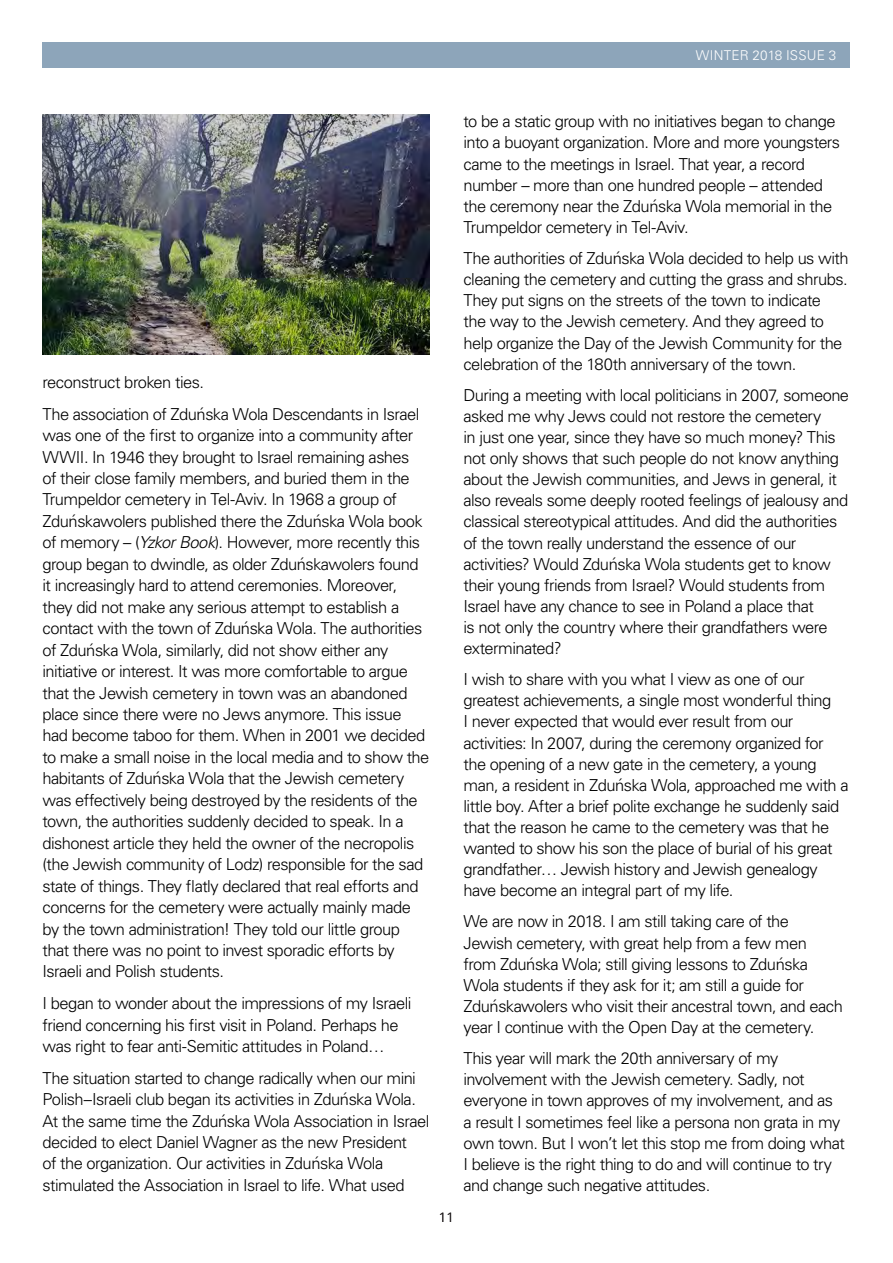
<style>
.page{position:relative;width:893px;height:1263px;background:#fff}
.page>*{position:absolute;margin:0;border:0;box-sizing:border-box;transform-origin:0 0}
.t1{font:300 16.5px/21.1px "Univers CE";letter-spacing:-.035em;color:#000}
.t2{font:300 13.5px "Univers CE";letter-spacing:.01em;color:#fff}
.t3{font:300 13.5px "Univers CE";color:#231f20}
.s1{font-family:"Univers";font-style:italic}
</style>
<div class="page">
<div style="left:43px;top:43px;width:807px;height:25px;background:#8da5ba"></div>
<img style="left:43px;top:115px;width:386px;height:239px">
<p class="t2" style="left:696px;top:48px;width:142px">WINTER 2018 ISSUE 3</p>
<p class="t1" style="left:43px;top:372px;width:163px">reconstruct broken ties.</p>
<p class="t1" style="left:43px;top:403px;width:388px">The association of Zduńska Wola Descendants in Israel was one of the first to organize into a community after WWII. In 1946 they brought to Israel remaining ashes<br>of their close family members, and buried them in the Trumpeldor cemetery in Tel-Aviv. In 1968 a group of Zduńskawolers published there the Zduńska Wola book of memory – (<span class="s1">Yzkor Book</span>). However, more recently this group began to dwindle, as older Zduńskawolers found it increasingly hard to attend ceremonies. Moreover, they did not make any serious attempt to establish a contact with the town of Zduńska Wola. The authorities of Zduńska Wola, similarly, did not show either any initiative or interest. It was more comfortable to argue that the Jewish cemetery in town was an abandoned place since there were no Jews anymore. This issue had become taboo for them. When in 2001 we decided to make a small noise in the local media and to show the habitants of Zduńska Wola that the Jewish cemetery was effectively being destroyed by the residents of the town, the authorities suddenly decided to speak. In a dishonest article they held the owner of the necropolis (the Jewish community of Lodz) responsible for the sad state of things. They flatly declared that real efforts and concerns for the cemetery were actually mainly made by the town administration! They told our little group that there was no point to invest sporadic efforts by Israeli and Polish students.</p>
<p class="t1" style="left:43px;top:993px;width:370px">I began to wonder about the impressions of my Israeli friend concerning his first visit in Poland. Perhaps he was right to fear anti-Semitic attitudes in Poland…</p>
<p class="t1" style="left:43px;top:1067px;width:388px">The situation started to change radically when our mini Polish–Israeli club began its activities in Zduńska Wola.<br>At the same time the Zduńska Wola Association in Israel decided to elect Daniel Wagner as the new President<br>of the organization. Our activities in Zduńska Wola stimulated the Association in Israel to life. What used</p>
<p class="t3" style="left:439px;top:1210px;width:17px">11</p>
<p class="t1" style="left:463px;top:111px;width:378px">to be a static group with no initiatives began to change into a buoyant organization. More and more youngsters came to the meetings in Israel. That year, a record number – more than one hundred people – attended the ceremony near the Zduńska Wola memorial in the Trumpeldor cemetery in Tel-Aviv.</p>
<p class="t1" style="left:463px;top:248px;width:387px">The authorities of Zduńska Wola decided to help us with cleaning the cemetery and cutting the grass and shrubs.<br>They put signs on the streets of the town to indicate<br>the way to the Jewish cemetery. And they agreed to help organize the Day of the Jewish Community for the celebration of the 180th anniversary of the town.</p>
<p class="t1" style="left:463px;top:385px;width:387px">During a meeting with local politicians in 2007, someone asked me why Jews could not restore the cemetery<br>in just one year, since they have so much money? This not only shows that such people do not know anything about the Jewish communities, and Jews in general, it also reveals some deeply rooted feelings of jealousy and classical stereotypical attitudes. And did the authorities of the town really understand the essence of our activities? Would Zduńska Wola students get to know their young friends from Israel? Would students from Israel have any chance to see in Poland a place that<br>is not only the country where their grandfathers were exterminated?</p>
<p class="t1" style="left:463px;top:669px;width:387px">I wish to share with you what I view as one of our greatest achievements, a single most wonderful thing<br>I never expected that would ever result from our activities: In 2007, during the ceremony organized for the opening of a new gate in the cemetery, a young man, a resident in Zduńska Wola, approached me with a little boy. After a brief polite exchange he suddenly said that the reason he came to the cemetery was that he wanted to show his son the place of burial of his great grandfather… Jewish history and Jewish genealogy have become an integral part of my life.</p>
<p class="t1" style="left:463px;top:911px;width:381px">We are now in 2018. I am still taking care of the<br>Jewish cemetery, with great help from a few men from Zduńska Wola; still giving lessons to Zduńska Wola students if they ask for it; am still a guide for Zduńskawolers who visit their ancestral town, and each year I continue with the Open Day at the cemetery.</p>
<p class="t1" style="left:463px;top:1048px;width:383px">This year will mark the 20th anniversary of my involvement with the Jewish cemetery. Sadly, not everyone in town approves of my involvement, and as a result I sometimes feel like a persona non grata in my own town. But I won’t let this stop me from doing what I believe is the right thing to do and will continue to try and change such negative attitudes.</p>
</div>
